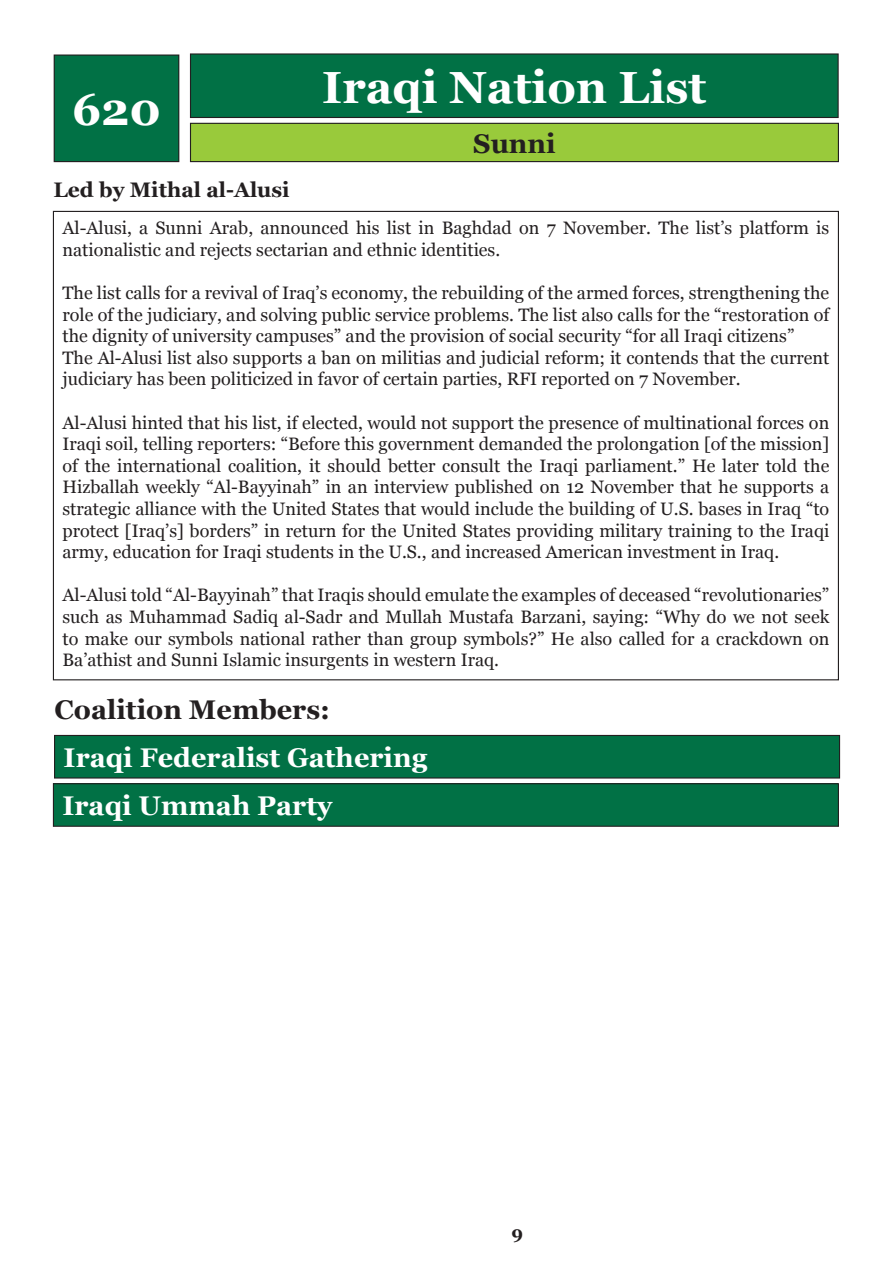
<style>
.page{position:relative;width:893px;height:1263px;background:#fff}
.page>*{position:absolute;margin:0;border:0;box-sizing:border-box;transform-origin:0 0}
.t1{font:700 45px "Georgia";color:#fff}
.t2{font:700 27px "Georgia";color:#fff}
.t3{font:700 27px "Georgia";color:#231f20}
.t4{font:700 21px "Georgia";color:#231f20}
.t5{font:18px/21.6px "Georgia";color:#231f20}
</style>
<div class="page">
<div style="left:190px;top:54px;width:648px;height:63px;background:#017145"></div>
<div style="left:190px;top:53px;width:649px;height:65px;border:1px solid #231f20"></div>
<div style="left:190px;top:123px;width:648px;height:39px;background:#99ca3b"></div>
<div style="left:190px;top:123px;width:649px;height:39px;border:1px solid #231f20"></div>
<div style="left:54px;top:55px;width:125px;height:107px;background:#017145"></div>
<div style="left:54px;top:55px;width:125px;height:107px;border:1px solid #231f20"></div>
<div style="left:55px;top:735px;width:784px;height:43px;background:#017145"></div>
<div style="left:54px;top:735px;width:786px;height:43px;border:1px solid #231f20"></div>
<div style="left:53px;top:784px;width:785px;height:42px;background:#017145"></div>
<div style="left:53px;top:783px;width:786px;height:44px;border:1px solid #231f20"></div>
<h1 class="t1" style="left:72px;top:84px;width:90px">620</h1>
<p class="t4" style="left:53px;top:178px;width:238px">Led by Mithal al-Alusi</p>
<h1 class="t1" style="left:322px;top:62px;width:386px">Iraqi Nation List</h1>
<h2 class="t3" style="left:473px;top:128px;width:84px">Sunni</h2>
<p class="t5" style="left:63px;top:217px;width:768px">Al-Alusi, a Sunni Arab, announced his list in Baghdad on 7 November. The list’s platform is nationalistic and rejects sectarian and ethnic identities.</p>
<p class="t5" style="left:63px;top:282px;width:768px">The list calls for a revival of Iraq’s economy, the rebuilding of the armed forces, strengthening the role of the judiciary, and solving public service problems. The list also calls for the “restoration of the dignity of university campuses” and the provision of social security “for all Iraqi citizens”<br>The Al-Alusi list also supports a ban on militias and judicial reform; it contends that the current judiciary has been politicized in favor of certain parties, RFI reported on 7 November.</p>
<p class="t5" style="left:63px;top:411px;width:768px;text-align:justify">Al-Alusi hinted that his list, if elected, would not support the presence of multinational forces on Iraqi soil, telling reporters: “Before this government demanded the prolongation [of the mission] of the international coalition, it should better consult the Iraqi parliament.” He later told the Hizballah weekly “Al-Bayyinah” in an interview published on 12 November that he supports a strategic alliance with the United States that would include the building of U.S. bases in Iraq “to protect [Iraq’s] borders” in return for the United States providing military training to the Iraqi army, education for Iraqi students in the U.S., and increased American investment in Iraq.</p>
<p class="t5" style="left:63px;top:584px;width:768px;text-align:justify">Al-Alusi told “Al-Bayyinah” that Iraqis should emulate the examples of deceased “revolutionaries” such as Muhammad Sadiq al-Sadr and Mullah Mustafa Barzani, saying: “Why do we not seek to make our symbols national rather than group symbols?” He also called for a crackdown on Ba’athist and Sunni Islamic insurgents in western Iraq.</p>
<h2 class="t3" style="left:55px;top:695px;width:277px">Coalition Members:</h2>
<h2 class="t2" style="left:64px;top:742px;width:365px">Iraqi Federalist Gathering</h2>
<h2 class="t2" style="left:63px;top:790px;width:271px">Iraqi Ummah Party</h2>
</div>
